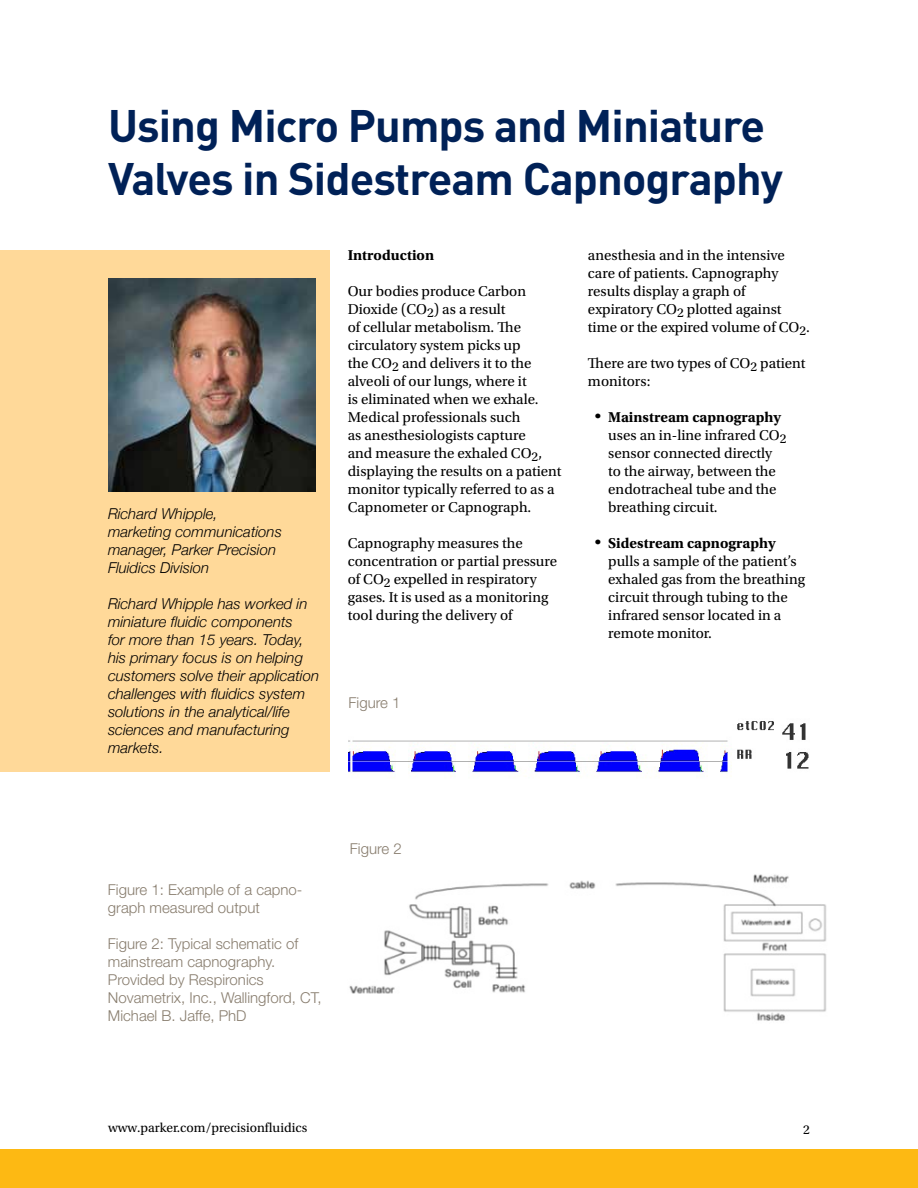
<style>
.page{position:relative;width:918px;height:1188px;background:#fff}
.page>*{position:absolute;margin:0;border:0;box-sizing:border-box;transform-origin:0 0}
.t1{font:700 45px/52.5px "DINOT";letter-spacing:-.02em;color:#002157}
.t2{font:15px/18px "Utopia Std";color:#000}
.t3{font:italic 300 15px/18px "Helvetica Neue";color:#000}
.t4{font:300 15px/18px "Helvetica Neue LT Std";color:#887d6e}
.t5{font:700 15px "Utopia Std";color:#000}
.t6{font:13.5px "Utopia Std";color:#000}
.s1{font-family:"Times New Roman";font-weight:700;font-size:18px}
.s2{font-weight:700}
</style>
<div class="page">
<div style="left:0;top:250px;width:330px;height:522px;background:#ffd999"></div>
<div style="left:0;top:1150px;width:918px;height:38px;background:#fdb913"></div>
<img style="left:108px;top:278px;width:207px;height:214px">
<img style="left:349px;top:874px;width:478px;height:147px">
<img style="left:349px;top:721px;width:460px;height:57px">
<h1 class="t1" style="left:108px;top:98px;width:677px">Using Micro Pumps and Miniature<br>Valves in Sidestream Capnography</h1>
<p class="t3" style="left:108px;top:503px;width:175px">Richard Whipple, marketing communications manager, Parker Precision<br>Fluidics Division</p>
<p class="t3" style="left:108px;top:593px;width:213px">Richard Whipple has worked in miniature fluidic components<br>for more than 15 years. Today, his primary focus is on helping customers solve their application challenges with fluidics system solutions in the analytical/life sciences and manufacturing markets.</p>
<p class="t5" style="left:348px;top:247px;width:88px">Introduction</p>
<p class="t2" style="left:348px;top:283px;width:215px">Our bodies produce Carbon<br>Dioxide (CO<sub>2</sub>) as a result<br>of cellular metabolism. The circulatory system picks up<br>the CO<sub>2</sub> and delivers it to the alveoli of our lungs, where it<br>is eliminated when we exhale.<br>Medical professionals such<br>as anesthesiologists capture<br>and measure the exhaled CO<sub>2</sub>, displaying the results on a patient monitor typically referred to as a<br>Capnometer or Capnograph.</p>
<p class="t2" style="left:348px;top:535px;width:211px">Capnography measures the concentration or partial pressure of CO<sub>2</sub> expelled in respiratory gases. It is used as a monitoring tool during the delivery of</p>
<p class="t4" style="left:349px;top:694px;width:53px">Figure 1</p>
<p class="t2" style="left:588px;top:247px;width:223px">anesthesia and in the intensive care of patients. Capnography results display a graph of expiratory CO<sub>2</sub> plotted against time or the expired volume of CO<sub>2</sub>.</p>
<p class="t2" style="left:588px;top:355px;width:219px">There are two types of CO<sub>2</sub> patient monitors:</p>
<p class="t2" style="left:608px;top:409px;width:180px;text-indent:-13px"><span class="s1">•</span> <span class="s2">Mainstream capnography </span>uses an in-line infrared CO<sub>2 </sub>sensor connected directly to the airway, between the endotracheal tube and the breathing circuit.</p>
<p class="t2" style="left:608px;top:535px;width:198px;text-indent:-14px"><span class="s1">•</span> <span class="s2">Sidestream capnography </span>pulls a sample of the patient’s exhaled gas from the breathing circuit through tubing to the infrared sensor located in a remote monitor.</p>
<p class="t4" style="left:108px;top:880px;width:196px">Figure 1: Example of a capno&shy;graph measured output</p>
<p class="t4" style="left:108px;top:934px;width:215px">Figure 2: Typical schematic of mainstream capnography.<br>Provided by Respironics<br>Novametrix, Inc., Wallingford, CT,<br>Michael B. Jaffe, PhD</p>
<p class="t4" style="left:350px;top:839px;width:53px">Figure 2</p>
<p class="t6" style="left:108px;top:1120px;width:201px">www.parker.com/precisionfluidics</p>
<p class="t6" style="left:803px;top:1122px;width:8px">2</p>
</div>
